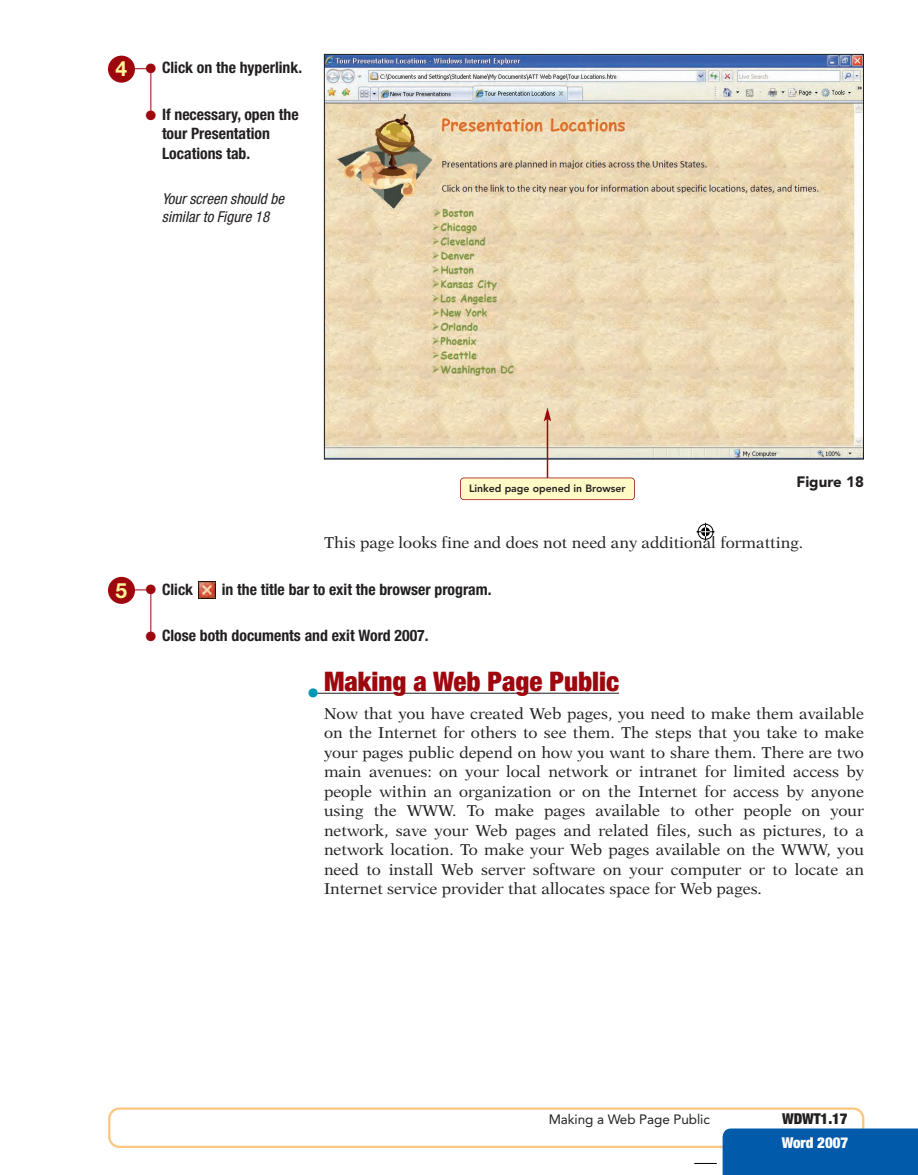
<style>
.page{position:relative;width:918px;height:1175px;background:#fff}
.page>*{position:absolute;margin:0;border:0;box-sizing:border-box;transform-origin:0 0}
.t1{font:900 condensed 27px "Helvetica Neue";color:#9d070d}
.t2{font:15.75px/19.5px "New Aster";color:#231f20;text-align:justify}
.t3{font:700 condensed 15.75px/19.5px "Helvetica Neue";color:#231f20}
.t4{font:italic condensed 15px/18px "Helvetica Neue";color:#231f20}
.t5{font:900 condensed 15px "Helvetica Neue";letter-spacing:-.005em;color:#231f20}
.t6{font:900 condensed 15px "Helvetica Neue";letter-spacing:-.005em;color:#fff}
.t7{font:900 15px "Avenir";color:#231f20}
.t8{font:13.5px "Avenir";letter-spacing:-.005em;color:#231f20}
.t9{font:800 10.5px "Avenir";color:#231f20}
.s1{font-stretch:normal;font-size:21px;color:#fff698}
.s2{font-weight:400;font-size:27px;color:#9d070d}
</style>
<div class="page">
<svg style="left:108px;top:53px;width:756px;height:641px"></svg>
<svg style="left:108px;top:1107px;width:810px;height:68px"></svg>
<svg style="left:695px;top:521px;width:21px;height:21px"></svg>
<p class="t3" style="left:116px;top:59px;width:188px"><span class="s1">4</span> <span class="s2">•</span> Click on the hyperlink.</p>
<p class="t3" style="left:162px;top:106px;width:138px;text-indent:-18px"><span class="s2">•</span> If necessary, open the tour Presentation<br>Locations tab.</p>
<p class="t4" style="left:162px;top:191px;width:126px">Yourscreen should be similarto Figure 18</p>
<p class="t9" style="left:469px;top:483px;width:158px">Linked page opened in Browser</p>
<p class="t7" style="left:797px;top:475px;width:69px">Figure 18</p>
<p class="t2" style="left:324px;top:534px;width:481px">This page looks fine and does not need any additional formatting.</p>
<p class="t3" style="left:116px;top:581px;width:79px"><span class="s1">5</span> <span class="s2">•</span> Click</p>
<p class="t3" style="left:222px;top:581px;width:271px">in the title bar to exit the browser program.</p>
<p class="t3" style="left:144px;top:627px;width:286px"><span class="s2">•</span> Close both documents and exit Word 2007.</p>
<h1 class="t1" style="left:307px;top:671px;width:314px"><sub>•</sub> Making a Web Page Public</h1>
<p class="t2" style="left:324px;top:704px;width:542px">Now that you have created Web pages, you need to make them available on the Internet for others to see them. The steps that you take to make your pages public depend on how you want to share them. There are two main avenues: on your local network or intranet for limited access by people within an organization or on the Internet for access by anyone using the WWW. To make pages available to other people on your network, save your Web pages and related files, such as pictures, to a network location. To make your Web pages available on the WWW, you need to install Web server software on your computer or to locate an Internet service provider that allocates space for Web pages.</p>
<p class="t8" style="left:549px;top:1114px;width:163px">Making a Web Page Public</p>
<p class="t5" style="left:782px;top:1113px;width:67px">WDWT1.17</p>
<p class="t6" style="left:782px;top:1137px;width:68px">Word 2007</p>
</div>
